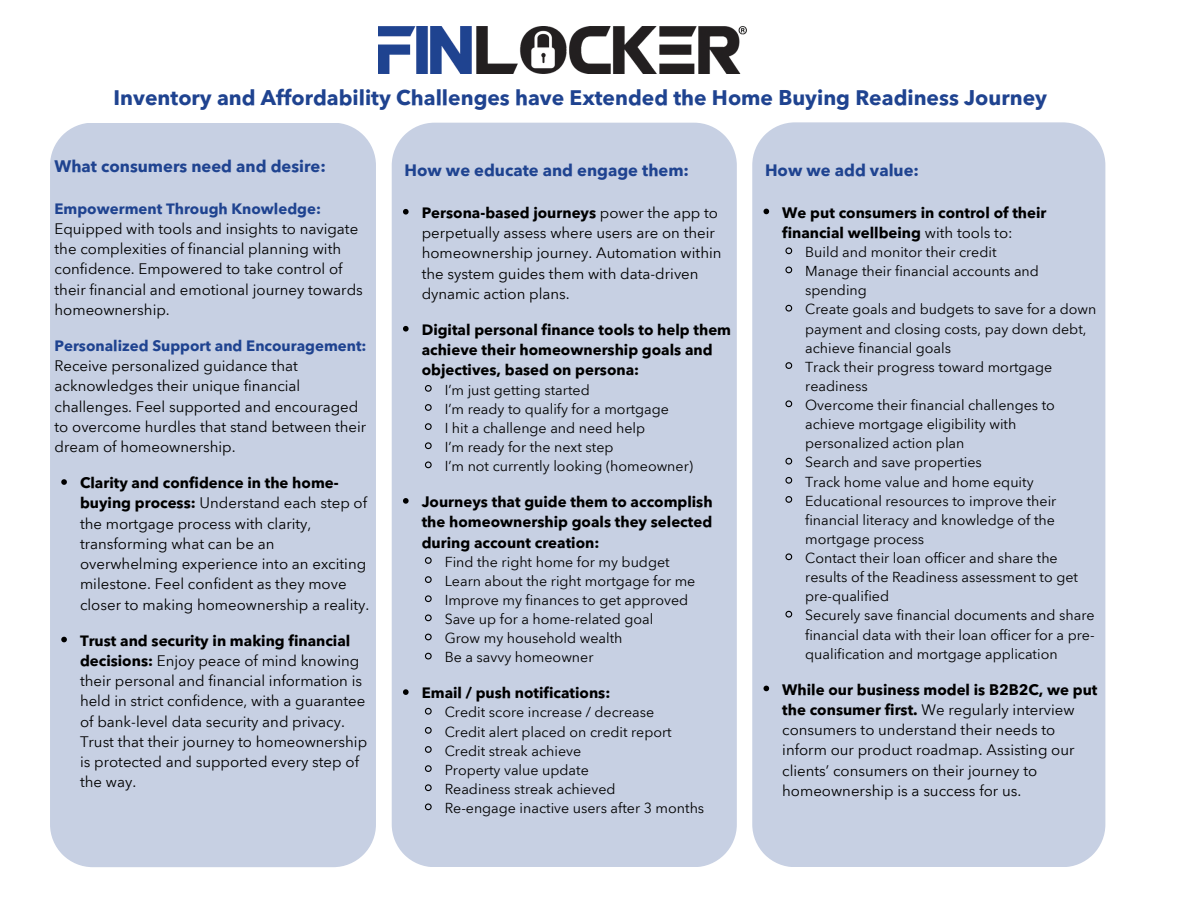
<style>
.page{position:relative;width:1188px;height:918px;background:#fff}
.page>*{position:absolute;margin:0;border:0;box-sizing:border-box;transform-origin:0 0}
.t1{font:700 21px "Avenir Next Arabic";color:#1f4390}
.t2{font:700 16.5px "Avenir Next Arabic";color:#1f4390}
.t3{font:15px/20.2px "Avenir Next Arabic";color:#000}
.t4{font:700 15px/20.2px "Avenir Next Arabic";color:#000}
.t5{font:700 15px "Avenir Next Arabic";color:#1f4390}
.t6{font:14.25px/19.2px "Avenir Next Arabic";color:#000}
.s1{font-weight:700;color:#1f4390}
.s2{font-weight:700}
.s3{font-weight:400}
</style>
<div class="page">
<div style="left:50px;top:123px;width:326px;height:744px;background:#c7d0e3"></div>
<svg style="left:61px;top:479px;width:6px;height:6px"></svg>
<svg style="left:61px;top:637px;width:6px;height:5px"></svg>
<div style="left:392px;top:123px;width:345px;height:744px;background:#c7d0e3"></div>
<svg style="left:403px;top:209px;width:6px;height:6px"></svg>
<svg style="left:403px;top:326px;width:6px;height:6px"></svg>
<svg style="left:424px;top:384px;width:9px;height:9px"></svg>
<svg style="left:424px;top:403px;width:9px;height:9px"></svg>
<svg style="left:424px;top:422px;width:9px;height:9px"></svg>
<svg style="left:424px;top:442px;width:9px;height:8px"></svg>
<svg style="left:424px;top:461px;width:9px;height:8px"></svg>
<svg style="left:403px;top:498px;width:6px;height:6px"></svg>
<svg style="left:424px;top:556px;width:9px;height:9px"></svg>
<svg style="left:424px;top:575px;width:9px;height:9px"></svg>
<svg style="left:424px;top:595px;width:9px;height:8px"></svg>
<svg style="left:424px;top:614px;width:9px;height:8px"></svg>
<svg style="left:424px;top:633px;width:9px;height:8px"></svg>
<svg style="left:424px;top:652px;width:9px;height:8px"></svg>
<svg style="left:403px;top:689px;width:6px;height:6px"></svg>
<svg style="left:424px;top:707px;width:9px;height:8px"></svg>
<svg style="left:424px;top:726px;width:9px;height:9px"></svg>
<svg style="left:424px;top:745px;width:9px;height:9px"></svg>
<svg style="left:424px;top:764px;width:9px;height:9px"></svg>
<svg style="left:424px;top:784px;width:9px;height:8px"></svg>
<svg style="left:424px;top:803px;width:9px;height:8px"></svg>
<div style="left:752px;top:122px;width:353px;height:745px;background:#c7d0e3"></div>
<svg style="left:764px;top:209px;width:5px;height:5px"></svg>
<svg style="left:785px;top:247px;width:8px;height:8px"></svg>
<svg style="left:785px;top:266px;width:8px;height:8px"></svg>
<svg style="left:785px;top:304px;width:8px;height:8px"></svg>
<svg style="left:785px;top:361px;width:8px;height:9px"></svg>
<svg style="left:785px;top:400px;width:8px;height:8px"></svg>
<svg style="left:785px;top:457px;width:8px;height:8px"></svg>
<svg style="left:785px;top:476px;width:8px;height:9px"></svg>
<svg style="left:785px;top:495px;width:8px;height:9px"></svg>
<svg style="left:785px;top:553px;width:8px;height:8px"></svg>
<svg style="left:785px;top:610px;width:8px;height:8px"></svg>
<svg style="left:764px;top:686px;width:5px;height:5px"></svg>
<img style="left:379px;top:27px;width:368px;height:46px">
<p class="t1" style="left:114px;top:85px;width:935px">Inventory and Affordability Challenges have Extended the Home Buying Readiness Journey</p>
<p class="t2" style="left:55px;top:157px;width:273px">What consumers need and desire:</p>
<h1 class="t3" style="left:55px;top:198px;width:310px"><span class="s1">Empowerment Through Knowledge:<br></span>Equipped with tools and insights to navigate the complexities of financial planning with confidence. Empowered to take control of their financial and emotional journey towards homeownership.</h1>
<h2 class="t5" style="left:55px;top:337px;width:314px">Personalized Support and Encouragement:</h2>
<h3 class="t3" style="left:55px;top:356px;width:313px">Receive personalized guidance that acknowledges their unique financial challenges. Feel supported and encouraged to overcome hurdles that stand between their dream of homeownership.</h3>
<p class="t3" style="left:80px;top:473px;width:291px"><span class="s2">Clarity and confidence in the home&shy;buying process:</span> Understand each step of the mortgage process with clarity, transforming what can be an overwhelming experience into an exciting milestone. Feel confident as they move closer to making homeownership a reality.</p>
<h3 class="t3" style="left:80px;top:630px;width:289px"><span class="s2">Trust and security in making financial decisions:</span> Enjoy peace of mind knowing their personal and financial information is held in strict confidence, with a guarantee of bank-level data security and privacy.<br>Trust that their journey to homeownership is protected and supported every step of the way.</h3>
<p class="t2" style="left:404px;top:161px;width:286px">How we educate and engage them:</p>
<p class="t3" style="left:422px;top:203px;width:301px"><span class="s2">Persona-based journeys</span> power the app to perpetually assess where users are on their homeownership journey. Automation within the system guides them with data-driven dynamic action plans.</p>
<h2 class="t4" style="left:422px;top:320px;width:311px">Digital personal finance tools to help them achieve their homeownership goals and objectives, based on persona:</h2>
<p class="t6" style="left:445px;top:380px;width:147px">I’m just getting started</p>
<p class="t6" style="left:445px;top:399px;width:226px">I’m ready to qualify for a mortgage</p>
<p class="t6" style="left:445px;top:418px;width:202px">I hit a challenge and need help</p>
<p class="t6" style="left:445px;top:437px;width:170px">I’m ready for the next step</p>
<p class="t6" style="left:445px;top:457px;width:250px">I’m not currently looking (homeowner)</p>
<p class="t4" style="left:422px;top:492px;width:292px;text-align:justify">Journeys that guide them to accomplish the homeownership goals they selected during account creation:</p>
<p class="t6" style="left:445px;top:552px;width:227px">Find the right home for my budget</p>
<p class="t6" style="left:445px;top:571px;width:252px">Learn about the right mortgage for me</p>
<p class="t6" style="left:445px;top:590px;width:245px">Improve my finances to get approved</p>
<p class="t6" style="left:445px;top:610px;width:210px">Save up for a home-related goal</p>
<p class="t6" style="left:445px;top:629px;width:179px">Grow my household wealth</p>
<p class="t6" style="left:445px;top:648px;width:150px">Be a savvy homeowner</p>
<p class="t4" style="left:422px;top:683px;width:190px">Email / push notifications:</p>
<p class="t6" style="left:445px;top:703px;width:211px">Credit score increase / decrease</p>
<p class="t6" style="left:445px;top:722px;width:229px">Credit alert placed on credit report</p>
<p class="t6" style="left:445px;top:741px;width:138px">Credit streak achieve</p>
<p class="t6" style="left:445px;top:760px;width:146px">Property value update</p>
<p class="t6" style="left:445px;top:779px;width:172px">Readiness streak achieved</p>
<p class="t6" style="left:445px;top:799px;width:261px">Re-engage inactive users after 3 months</p>
<p class="t2" style="left:765px;top:161px;width:155px">How we add value:</p>
<p class="t4" style="left:782px;top:202px;width:266px">We put consumers in control of their financial wellbeing <span class="s3">with tools to:</span></p>
<h2 class="t6" style="left:805px;top:242px;width:193px">Build and monitor their credit</h2>
<p class="t6" style="left:805px;top:262px;width:235px">Manage their financial accounts and spending</p>
<p class="t6" style="left:805px;top:300px;width:293px">Create goals and budgets to save for a down payment and closing costs, pay down debt, achieve financial goals</p>
<p class="t6" style="left:805px;top:357px;width:249px">Track their progress toward mortgage readiness</p>
<p class="t6" style="left:805px;top:395px;width:251px">Overcome their financial challenges to achieve mortgage eligibility with personalized action plan</p>
<p class="t6" style="left:805px;top:453px;width:178px">Search and save properties</p>
<p class="t6" style="left:805px;top:472px;width:230px">Track home value and home equity</p>
<p class="t6" style="left:805px;top:491px;width:253px;text-align:justify">Educational resources to improve their financial literacy and knowledge of the mortgage process</p>
<p class="t6" style="left:805px;top:548px;width:274px">Contact their loan officer and share the results of the Readiness assessment to get pre-qualified</p>
<p class="t6" style="left:805px;top:606px;width:291px;text-align:justify">Securely save financial documents and share financial data with their loan officer for a pre&shy;qualification and mortgage application</p>
<p class="t3" style="left:782px;top:679px;width:317px"><span class="s2">While our business model is B2B2C, we put the consumer first.</span> We regularly interview consumers to understand their needs to inform our product roadmap. Assisting our clients’ consumers on their journey to homeownership is a success for us.</p>
</div>
